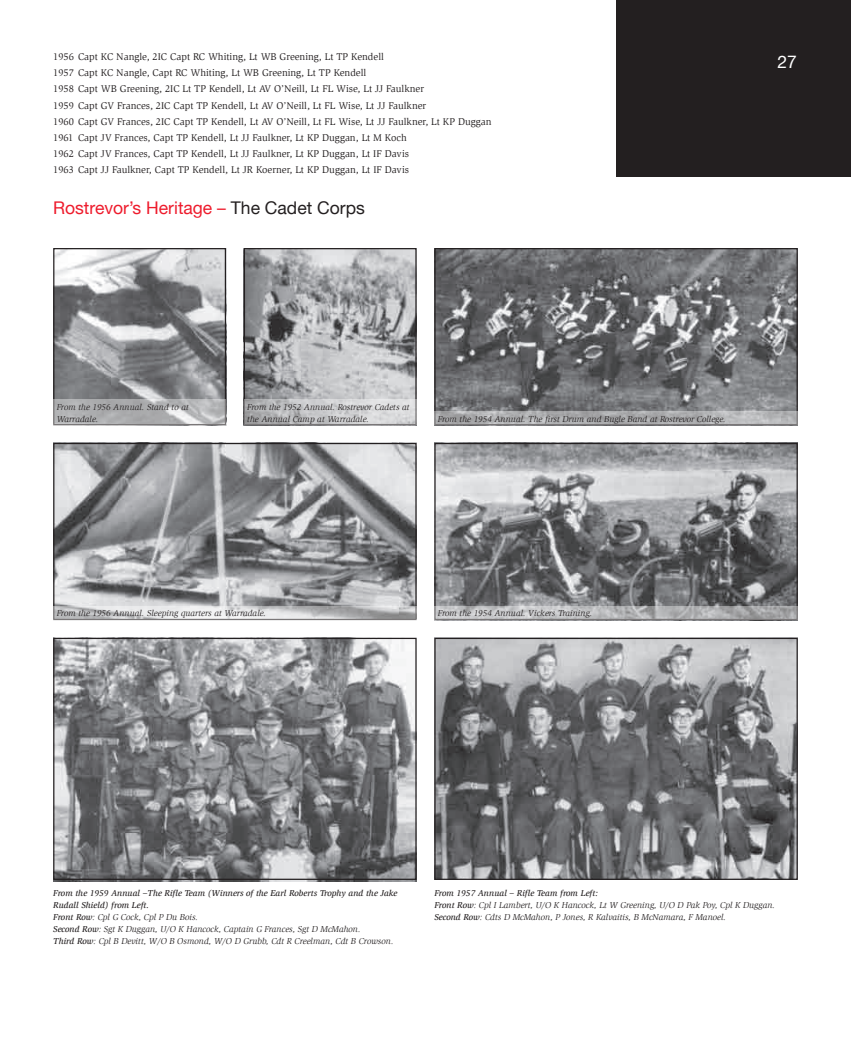
<style>
.page{position:relative;width:851px;height:1063px;background:#fff}
.page>*{position:absolute;margin:0;border:0;box-sizing:border-box;transform-origin:0 0}
.t1{font:17.5px "Helvetica Neue";color:#ee1b2c}
.t2{font:17.5px "Helvetica Neue";color:#fff}
.t3{font:10px/16.1px "Slimbach";color:#231f20}
.t4{font:italic 8.75px/11.9px "Slimbach";color:#231f20}
.s1{color:#231f20}
.s2{font-weight:500}
</style>
<div class="page">
<div style="left:616px;top:0;width:234px;height:177px;background:#231f20"></div>
<img style="left:53px;top:640px;width:363px;height:241px">
<div style="left:53px;top:638px;width:363px;height:242px;border:1px solid #231f20"></div>
<img style="left:436px;top:640px;width:359px;height:238px">
<div style="left:434px;top:638px;width:363px;height:242px;border:1px solid #231f20"></div>
<img style="left:436px;top:250px;width:359px;height:161px">
<div style="left:434px;top:248px;width:363px;height:177px;border:1px solid #231f20"></div>
<img style="left:436px;top:445px;width:359px;height:161px">
<div style="left:434px;top:443px;width:363px;height:177px;border:1px solid #231f20"></div>
<img style="left:55px;top:445px;width:359px;height:161px">
<div style="left:53px;top:443px;width:363px;height:177px;border:1px solid #231f20"></div>
<img style="left:246px;top:250px;width:168px;height:150px">
<div style="left:244px;top:248px;width:172px;height:177px;border:1px solid #231f20"></div>
<img style="left:55px;top:250px;width:169px;height:150px">
<div style="left:53px;top:248px;width:173px;height:177px;border:1px solid #231f20"></div>
<svg style="left:434px;top:411px;width:363px;height:14px;background:#aaabac"></svg>
<svg style="left:434px;top:606px;width:363px;height:14px;background:#b2b2b4"></svg>
<svg style="left:53px;top:606px;width:363px;height:14px;background:#c6c6c8"></svg>
<svg style="left:244px;top:400px;width:172px;height:25px;background:#c3c4c6"></svg>
<svg style="left:53px;top:400px;width:173px;height:25px;background:#b1b1b3"></svg>
<p class="t3" style="left:53px;top:49px;width:440px">1956 Capt KC Nangle, 2IC Capt RC Whiting, Lt WB Greening, Lt TP Kendell<br>1957 Capt KC Nangle, Capt RC Whiting, Lt WB Greening, Lt TP Kendell<br>1958 Capt WB Greening, 2IC Lt TP Kendell, Lt AV O’Neill, Lt FL Wise, Lt JJ Faulkner<br>1959 Capt GV Frances, 2IC Capt TP Kendell, Lt AV O’Neill, Lt FL Wise, Lt JJ Faulkner<br>1960 Capt GV Frances, 2IC Capt TP Kendell, Lt AV O’Neill, Lt FL Wise, Lt JJ Faulkner, Lt KP Duggan 1961 Capt JV Frances, Capt TP Kendell, Lt JJ Faulkner, Lt KP Duggan, Lt M Koch<br>1962 Capt JV Frances, Capt TP Kendell, Lt JJ Faulkner, Lt KP Duggan, Lt IF Davis<br>1963 Capt JJ Faulkner, Capt TP Kendell, Lt JR Koerner, Lt KP Duggan, Lt IF Davis</p>
<h1 class="t1" style="left:53px;top:197px;width:313px">Rostrevor’s Heritage – <span class="s1">The Cadet Corps</span></h1>
<h1 class="t2" style="left:777px;top:51px;width:21px">27</h1>
<p class="t4" style="left:57px;top:401px;width:133px">From the 1956 Annual. Stand to at<br>Warradale.</p>
<p class="t4" style="left:247px;top:401px;width:164px">From the 1952 Annual. Rostrevor Cadets at the Annual Camp at Warradale.</p>
<p class="t4" style="left:438px;top:413px;width:289px">From the 1954 Annual. The first Drum and Bugle Band at Rostrevor College.</p>
<p class="t4" style="left:57px;top:608px;width:211px">From the 1956 Annual. Sleeping quarters at Warradale.</p>
<p class="t4" style="left:438px;top:608px;width:156px">From the 1954 Annual. Vickers Training.</p>
<p class="t4" style="left:53px;top:887px;width:346px"><span class="s2">From the 1959 Annual –The Rifle Team (Winners of the Earl Roberts Trophy and the Jake Rudall Shield) from Left.<br>Front Row</span>: Cpl G Cock, Cpl P Du Bois.<br><span class="s2">Second Row</span>: Sgt K Duggan, U/O K Hancock, Captain G Frances, Sgt D McMahon.<br><span class="s2">Third Row</span>: Cpl B Devitt, W/O B Osmond, W/O D Grubb, Cdt R Creelman, Cdt B Crowson.</p>
<p class="t4" style="left:434px;top:887px;width:342px"><span class="s2">From 1957 Annual – Rifle Team from Left:<br>Front Row</span>: Cpl I Lambert, U/O K Hancock, Lt W Greening, U/O D Pak Poy, Cpl K Duggan.<br><span class="s2">Second Row</span>: Cdts D McMahon, P Jones, R Kalvaitis, B McNamara, F Manoel.</p>
</div>
